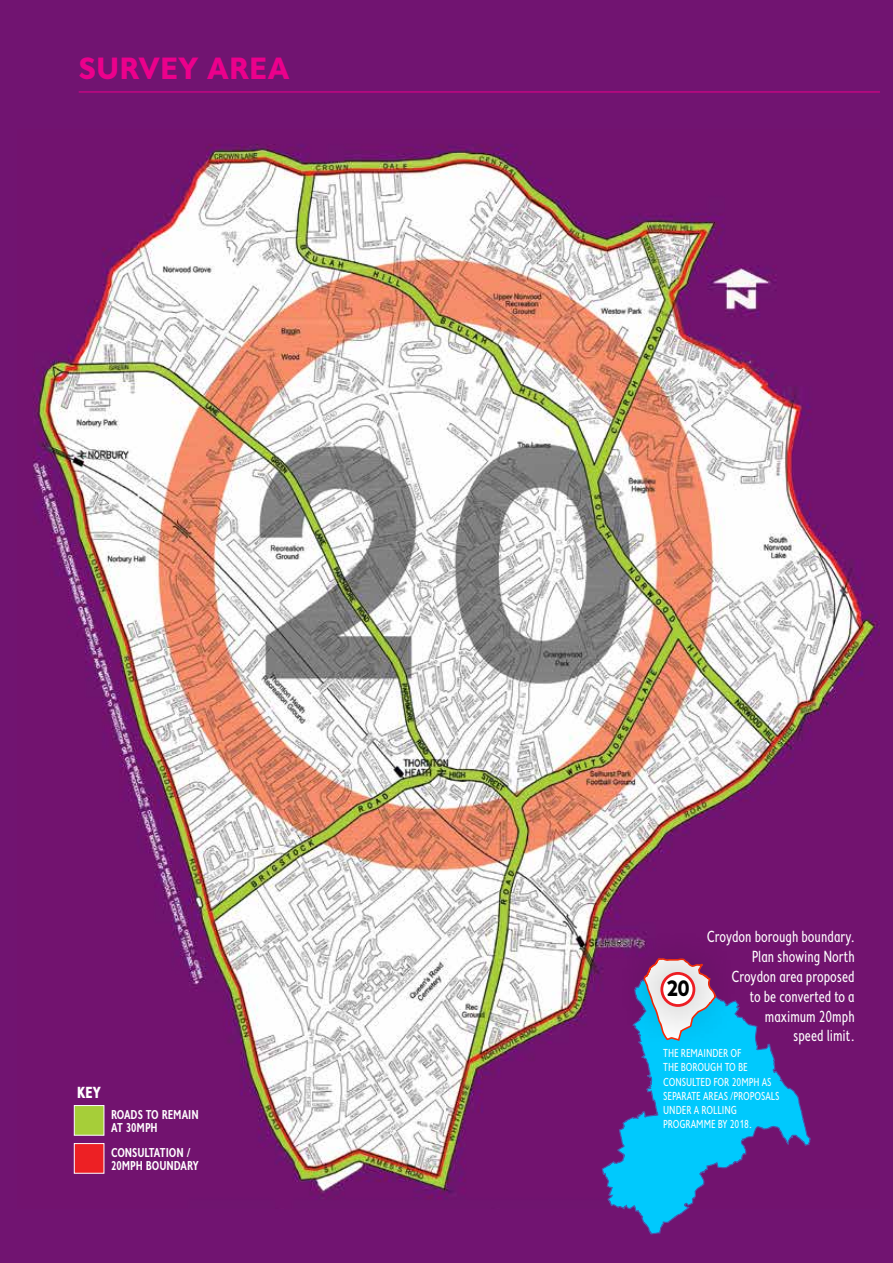
<style>
.page{position:relative;width:893px;height:1263px;background:#711471}
.page>*{position:absolute;margin:0;border:0;box-sizing:border-box;transform-origin:0 0}
.t1{font:700 31.5px "Fiendstar";color:#ec008c}
.t2{font:700 expanded 22.95px "Fiendstar";color:#000;scale:.84 1}
.t3{font:condensed 16.5px/19.8px "Fiendstar";color:#fff;text-align:right}
.t4{font:700 condensed 16.5px "Fiendstar";color:#fff}
.t5{font:600 condensed 13.2px/13.6px "Fiendstar";color:#fff}
.t6{font:condensed 11.85px/14.2px "Fiendstar";color:#fff}
</style>
<div class="page">
<img style="left:33px;top:144px;width:847px;height:1055px">
<svg style="left:601px;top:956px;width:210px;height:279px"></svg>
<div style="left:616px;top:927px;width:124px;height:124px;background:#000;opacity:.5"></div>
<svg style="left:660px;top:972px;width:35px;height:35px"></svg>
<div style="left:663px;top:975px;width:29px;height:29px;background:#fff;border-radius:50%"></div>
<div style="left:74px;top:1105px;width:30px;height:31px;background:#a6ce39;border:1px solid #fff"></div>
<div style="left:74px;top:1143px;width:30px;height:31px;background:#ed2024;border:1px solid #fff"></div>
<hr style="left:79px;top:92px;width:814px;height:1px;background:#ec008c">
<div style="left:880px;top:0;width:13px;height:1263px;background:#711471"></div>
<h1 class="t1" style="left:79px;top:50px;width:213px">SURVEY AREA</h1>
<h3 class="t4" style="left:77px;top:1082px;width:25px">KEY</h3>
<p class="t5" style="left:111px;top:1107px;width:89px">ROADS TO REMAIN<br>AT 30MPH</p>
<p class="t5" style="left:111px;top:1145px;width:89px">CONSULTATION /<br>20MPH BOUNDARY</p>
<h2 class="t2" style="left:666px;top:975px;width:29px">20</h2>
<h3 class="t3" style="left:707px;top:927px;width:149px">Croydon borough boundary.<br>Plan showing North<br>Croydon area proposed<br>to be converted to a maximum 20mph<br>speed limit.</h3>
<p class="t6" style="left:663px;top:1046px;width:118px">THE REMAINDER OF<br>THE BOROUGH TO BE<br>CONSULTED FOR 20MPH AS<br>SEPARATE AREAS /PROPOSALS<br>UNDER A ROLLING<br>PROGRAMME BY 2018.</p>
</div>
